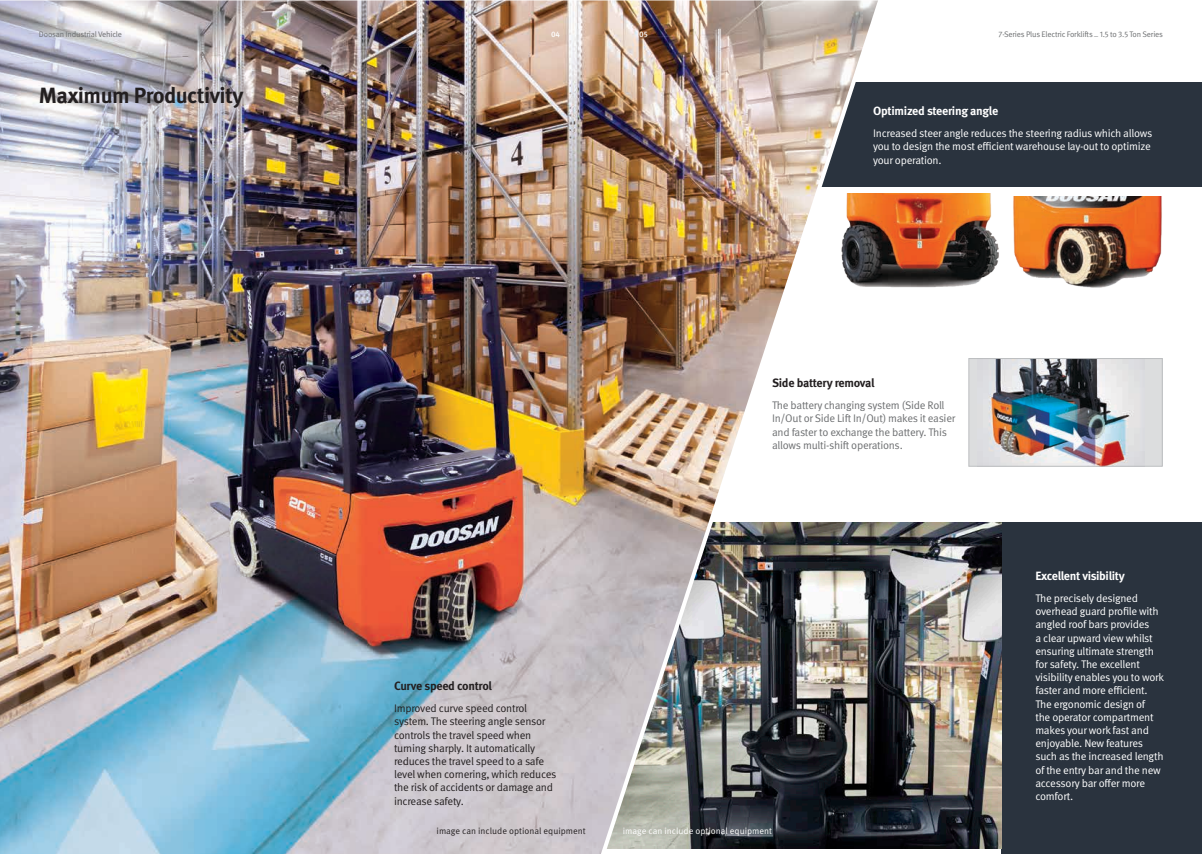
<style>
.page{position:relative;width:1202px;height:854px;background:#fff}
.page>*{position:absolute;margin:0;border:0;box-sizing:border-box;transform-origin:0 0}
.t1{font:700 22px "Meta Pro";letter-spacing:-.025em;color:#231f20}
.t2{font:700 12px "Meta Pro";letter-spacing:-.025em;color:#fff}
.t3{font:700 12px "Meta Pro";letter-spacing:-.025em;color:#231f20}
.t4{font:11px/13.2px "Meta Pro";letter-spacing:-.025em;color:#fff}
.t5{font:11px/13.2px "Meta Pro";letter-spacing:-.025em;color:#231f20}
.t6{font:11px/13.2px "Meta Pro";letter-spacing:-.025em;color:#6d6f71}
.t7{font:9px "Meta Pro";color:#231f20}
.t8{font:9px "Meta Pro";color:#fff}
.t9{font:8px "Meta Pro";letter-spacing:-.025em;color:#6d6f71}
.t10{font:500 8px "Meta Pro";color:#fff}
</style>
<div class="page">
<div style="left:583px;top:82px;width:619px;height:105px;background:#2a333e"></div>
<div style="left:1002px;top:522px;width:200px;height:331px;background:#2a333e"></div>
<img style="left:886px;top:522px;width:116px;height:325px">
<img style="left:0;top:0;width:596px;height:853px">
<img style="left:596px;top:0;width:290px;height:853px">
<img style="left:814px;top:193px;width:177px;height:101px">
<img style="left:984px;top:196px;width:178px;height:93px">
<div style="left:969px;top:358px;width:193px;height:108px;background:#dcddde"></div>
<img style="left:988px;top:360px;width:146px;height:104px">
<div style="left:969px;top:358px;width:193px;height:108px;border:1px solid #bcbec0"></div>
<p class="t9" style="left:39px;top:29px;width:84px">Doosan Industrial Vehicle</p>
<p class="t10" style="left:551px;top:29px;width:10px">04</p>
<p class="t10" style="left:639px;top:29px;width:10px">05</p>
<p class="t9" style="left:998px;top:29px;width:166px">7-Series Plus Electric Forklifts _ 1.5 to 3.5 Ton Series</p>
<h1 class="t1" style="left:39px;top:81px;width:206px">Maximum Productivity</h1>
<p class="t2" style="left:873px;top:103px;width:127px">Optimized steering angle</p>
<p class="t4" style="left:873px;top:127px;width:281px">Increased steer angle reduces the steering radius which allows you to design the most efficient warehouse lay-out to optimize your operation.</p>
<p class="t3" style="left:394px;top:678px;width:99px">Curve speed control</p>
<p class="t5" style="left:394px;top:701px;width:164px">Improved curve speed control system. The steering angle sensor controls the travel speed when turning sharply. It automatically reduces the travel speed to a safe level when cornering, which reduces the risk of accidents or damage and increase safety.</p>
<p class="t3" style="left:772px;top:375px;width:104px">Side battery removal</p>
<p class="t6" style="left:772px;top:399px;width:185px">The battery changing system (Side Roll In/Out or Side Lift In/Out) makes it easier and faster to exchange the battery. This allows multi-shift operations.</p>
<p class="t7" style="left:437px;top:825px;width:151px">image can include optional equipment</p>
<p class="t8" style="left:623px;top:825px;width:151px">image can include optional equipment</p>
<p class="t2" style="left:1035px;top:567px;width:91px">Excellent visibility</p>
<p class="t4" style="left:1035px;top:591px;width:130px">The precisely designed overhead guard profile with angled roof bars provides<br>a clear upward view whilst ensuring ultimate strength for safety. The excellent visibility enables you to work faster and more efficient.<br>The ergonomic design of<br>the operator compartment makes your work fast and enjoyable. New features such as the increased length of the entry bar and the new accessory bar offer more comfort.</p>
</div>
